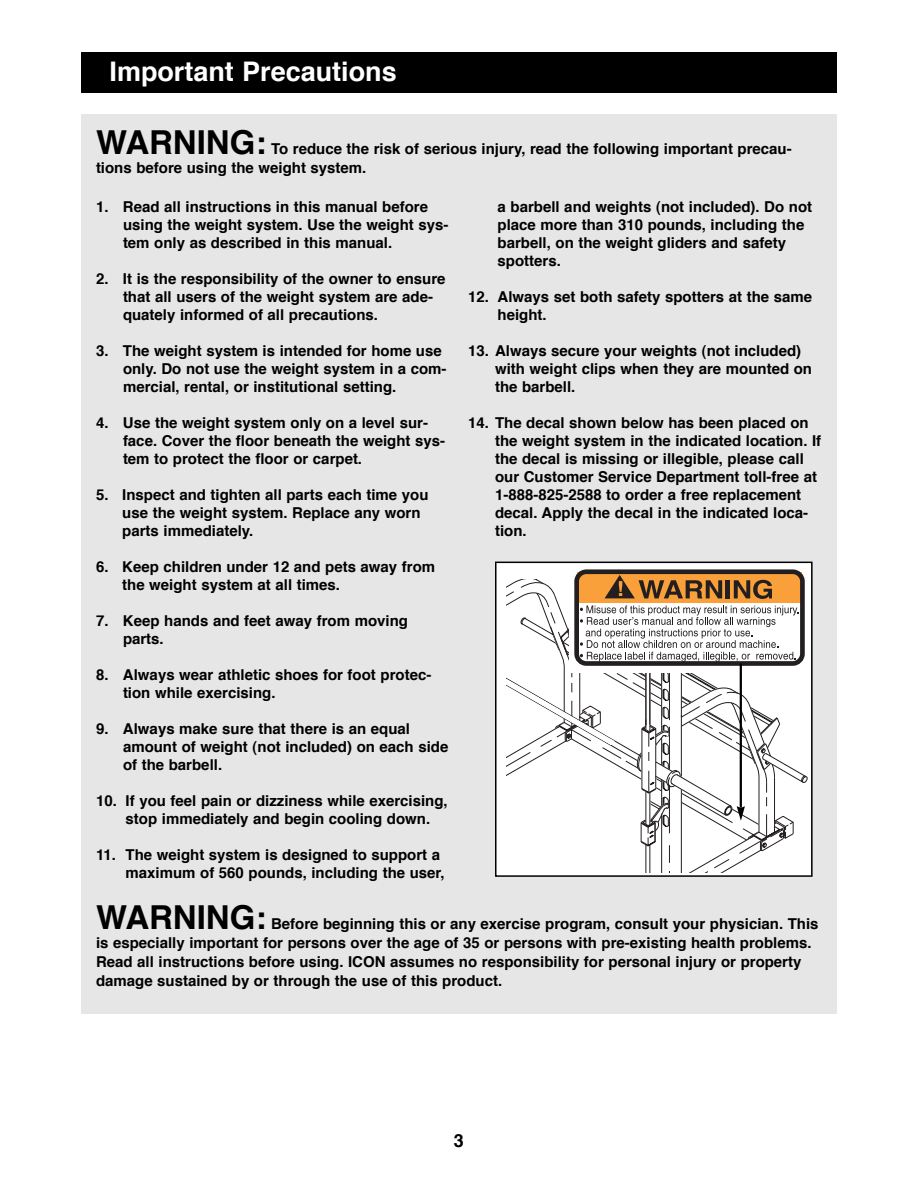
<style>
.page{position:relative;width:918px;height:1188px;background:#fff}
.page>*{position:absolute;margin:0;border:0;box-sizing:border-box;transform-origin:0 0}
.t1{font:700 27px "Helvetica";color:#fff}
.t2{font:700 18px "Helvetica";color:#000}
.t3{font:700 15px/18px "Helvetica";color:#000}
.s1{font-size:33px}
</style>
<div class="page">
<div style="left:81px;top:183px;width:756px;height:727px;background:#e6e6e6"></div>
<div style="left:81px;top:890px;width:756px;height:124px;background:#e6e6e6"></div>
<div style="left:81px;top:115px;width:756px;height:84px;background:#e6e6e6"></div>
<div style="left:81px;top:52px;width:756px;height:41px;background:#000"></div>
<div style="left:496px;top:563px;width:315px;height:312px;background:#fff"></div>
<div style="left:495px;top:562px;width:318px;height:315px;border:2px solid #000"></div>
<div style="left:574px;top:569px;width:231px;height:97px;border:5px solid #231f20;border-radius:10px"></div>
<svg style="left:506px;top:575px;width:302px;height:297px"></svg>
<h1 class="t1" style="left:110px;top:62px;width:289px">Important Precautions</h1>
<p class="t3" style="left:96px;top:141px;width:697px;line-height:18.9px"><span class="s1">WARNING:</span> To reduce the risk of serious injury, read the following important precau&shy;tions before using the weight system.</p>
<p class="t3" style="left:123px;top:199px;width:327px;text-indent:-27px">1. Read all instructions in this manual before using the weight system. Use the weight sys&shy;tem only as described in this manual.</p>
<p class="t3" style="left:123px;top:271px;width:324px;text-indent:-27px">2. It is the responsibility of the owner to ensure that all users of the weight system are ade&shy;quately informed of all precautions.</p>
<p class="t3" style="left:123px;top:343px;width:325px;text-indent:-27px">3. The weight system is intended for home use only. Do not use the weight system in a com&shy;mercial, rental, or institutional setting.</p>
<p class="t3" style="left:123px;top:415px;width:324px;text-indent:-27px">4. Use the weight system only on a level sur&shy;face. Cover the floor beneath the weight sys&shy;tem to protect the floor or carpet.</p>
<p class="t3" style="left:122px;top:487px;width:308px;text-indent:-26px">5. Inspect and tighten all parts each time you use the weight system. Replace any worn parts immediately.</p>
<p class="t3" style="left:122px;top:559px;width:314px;text-indent:-26px">6. Keep children under 12 and pets away from the weight system at all times.</p>
<p class="t3" style="left:123px;top:613px;width:287px;text-indent:-27px">7. Keep hands and feet away from moving parts.</p>
<p class="t3" style="left:123px;top:667px;width:310px;text-indent:-27px">8. Always wear athletic shoes for foot protec&shy;tion while exercising.</p>
<p class="t3" style="left:123px;top:721px;width:327px;text-indent:-27px">9. Always make sure that there is an equal amount of weight (not included) on each side of the barbell.</p>
<p class="t3" style="left:126px;top:793px;width:324px;text-indent:-30px">10. If you feel pain or dizziness while exercising, stop immediately and begin cooling down.</p>
<p class="t3" style="left:126px;top:847px;width:321px;text-indent:-30px">11. The weight system is designed to support a maximum of 560 pounds, including the user,</p>
<p class="t3" style="left:498px;top:199px;width:316px">a barbell and weights (not included). Do not place more than 310 pounds, including the barbell, on the weight gliders and safety spotters.</p>
<p class="t3" style="left:498px;top:289px;width:316px;text-indent:-30px">12. Always set both safety spotters at the same height.</p>
<p class="t3" style="left:495px;top:343px;width:319px;text-indent:-27px">13. Always secure your weights (not included) with weight clips when they are mounted on the barbell.</p>
<p class="t3" style="left:495px;top:415px;width:328px;text-indent:-27px">14. The decal shown below has been placed on the weight system in the indicated location. If the decal is missing or illegible, please call our Customer Service Department toll-free at 1-888-825-2588 to order a free replacement decal. Apply the decal in the indicated loca&shy;tion.</p>
<p class="t3" style="left:96px;top:916px;width:724px;line-height:18.9px"><span class="s1">WARNING:</span> Before beginning this or any exercise program, consult your physician. This is especially important for persons over the age of 35 or persons with pre-existing health problems.<br>Read all instructions before using. ICON assumes no responsibility for personal injury or property damage sustained by or through the use of this product.</p>
<p class="t2" style="left:454px;top:1134px;width:12px">3</p>
</div>
